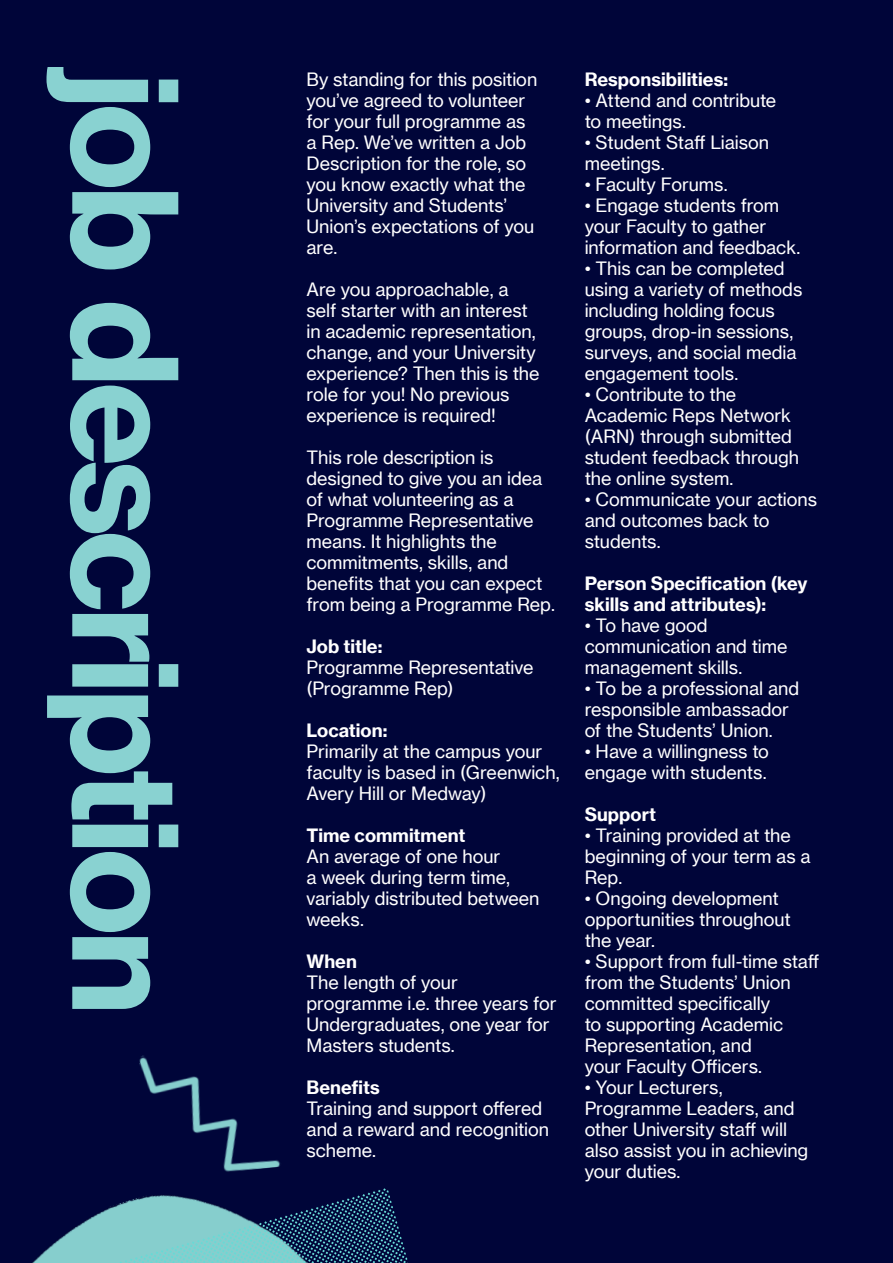
<style>
.page{position:relative;width:893px;height:1263px;background:#000539}
.page>*{position:absolute;margin:0;border:0;box-sizing:border-box;transform-origin:0 0}
.t1{font:142.5px "N Haas Grotesk TX Pro 75 Bd";letter-spacing:-.045em;color:#89d2d1}
.t2{font:18px/21px "N Haas Grotesk TX Pro 55 Rg";color:#fff}
.t3{font:18px/21px "N Haas Grotesk TX Pro 75 Bd";color:#fff}
</style>
<div class="page">
<img style="left:32px;top:1205px;width:83px;height:58px">
<img style="left:139px;top:1055px;width:141px;height:117px">
<svg style="left:115px;top:1188px;width:293px;height:75px"></svg>
<p class="t1" style="left:214px;top:72px;width:945px;rotate:90deg">job description</p>
<p class="t2" style="left:306px;top:69px;width:232px">By standing for this position you’ve agreed to volunteer</p>
<p class="t2" style="left:306px;top:111px;width:221px">for your full programme as</p>
<p class="t2" style="left:306px;top:132px;width:221px">a Rep. We’ve written a Job<br>Description for the role, so</p>
<p class="t2" style="left:306px;top:174px;width:229px">you know exactly what the<br>University and Students’<br>Union’s expectations of you are.</p>
<p class="t2" style="left:306px;top:279px;width:235px">Are you approachable, a self starter with an interest in academic representation, change, and your University experience? Then this is the role for you! No previous experience is required!</p>
<p class="t2" style="left:306px;top:447px;width:250px">This role description is designed to give you an idea of what volunteering as a<br>Programme Representative means. It highlights the commitments, skills, and benefits that you can expect from being a Programme Rep.</p>
<p class="t3" style="left:306px;top:636px;width:77px">Job title:</p>
<p class="t2" style="left:306px;top:657px;width:228px">Programme Representative (Programme Rep)</p>
<p class="t3" style="left:306px;top:720px;width:82px">Location:</p>
<p class="t2" style="left:306px;top:741px;width:255px">Primarily at the campus your faculty is based in (Greenwich,<br>Avery Hill or Medway)</p>
<p class="t3" style="left:306px;top:825px;width:160px">Time commitment</p>
<p class="t2" style="left:306px;top:846px;width:234px">An average of one hour<br>a week during term time, variably distributed between weeks.</p>
<p class="t3" style="left:306px;top:951px;width:52px">When</p>
<p class="t2" style="left:306px;top:972px;width:251px">The length of your programme i.e. three years for<br>Undergraduates, one year for<br>Masters students.</p>
<p class="t3" style="left:306px;top:1077px;width:75px">Benefits</p>
<p class="t2" style="left:306px;top:1098px;width:244px">Training and support offered and a reward and recognition scheme.</p>
<p class="t3" style="left:585px;top:69px;width:145px">Responsibilities:</p>
<p class="t2" style="left:585px;top:90px;width:193px">• Attend and contribute</p>
<p class="t2" style="left:585px;top:111px;width:103px">to meetings.</p>
<p class="t2" style="left:585px;top:132px;width:186px">• Student Staff Liaison meetings.</p>
<p class="t2" style="left:585px;top:174px;width:144px">• Faculty Forums.</p>
<p class="t2" style="left:585px;top:195px;width:196px">• Engage students from</p>
<p class="t2" style="left:585px;top:216px;width:217px">your Faculty to gather information and feedback.</p>
<p class="t2" style="left:585px;top:258px;width:219px">• This can be completed using a variety of methods including holding focus groups, drop-in sessions, surveys, and social media engagement tools.</p>
<p class="t2" style="left:585px;top:384px;width:216px">• Contribute to the<br>Academic Reps Network (ARN) through submitted student feedback through the online system.</p>
<p class="t2" style="left:585px;top:489px;width:234px">• Communicate your actions and outcomes back to students.</p>
<p class="t3" style="left:585px;top:573px;width:224px">Person Specification (key skills and attributes):</p>
<p class="t2" style="left:585px;top:615px;width:204px">• To have good communication and time management skills.</p>
<p class="t2" style="left:585px;top:678px;width:216px">• To be a professional and responsible ambassador</p>
<p class="t2" style="left:585px;top:720px;width:189px">of the Students’ Union.</p>
<p class="t2" style="left:585px;top:741px;width:186px">• Have a willingness to</p>
<p class="t2" style="left:585px;top:762px;width:183px">engage with students.</p>
<p class="t3" style="left:585px;top:804px;width:73px">Support</p>
<p class="t2" style="left:585px;top:825px;width:227px">• Training provided at the beginning of your term as a<br>Rep.</p>
<p class="t2" style="left:585px;top:888px;width:207px">• Ongoing development opportunities throughout</p>
<p class="t2" style="left:585px;top:930px;width:72px">the year.</p>
<p class="t2" style="left:585px;top:951px;width:236px">• Support from full-time staff from the Students’ Union committed specifically</p>
<p class="t2" style="left:585px;top:1014px;width:200px">to supporting Academic<br>Representation, and</p>
<p class="t2" style="left:585px;top:1056px;width:179px">your Faculty Officers.</p>
<p class="t2" style="left:585px;top:1077px;width:225px">• Your Lecturers,<br>Programme Leaders, and other University staff will also assist you in achieving your duties.</p>
</div>
